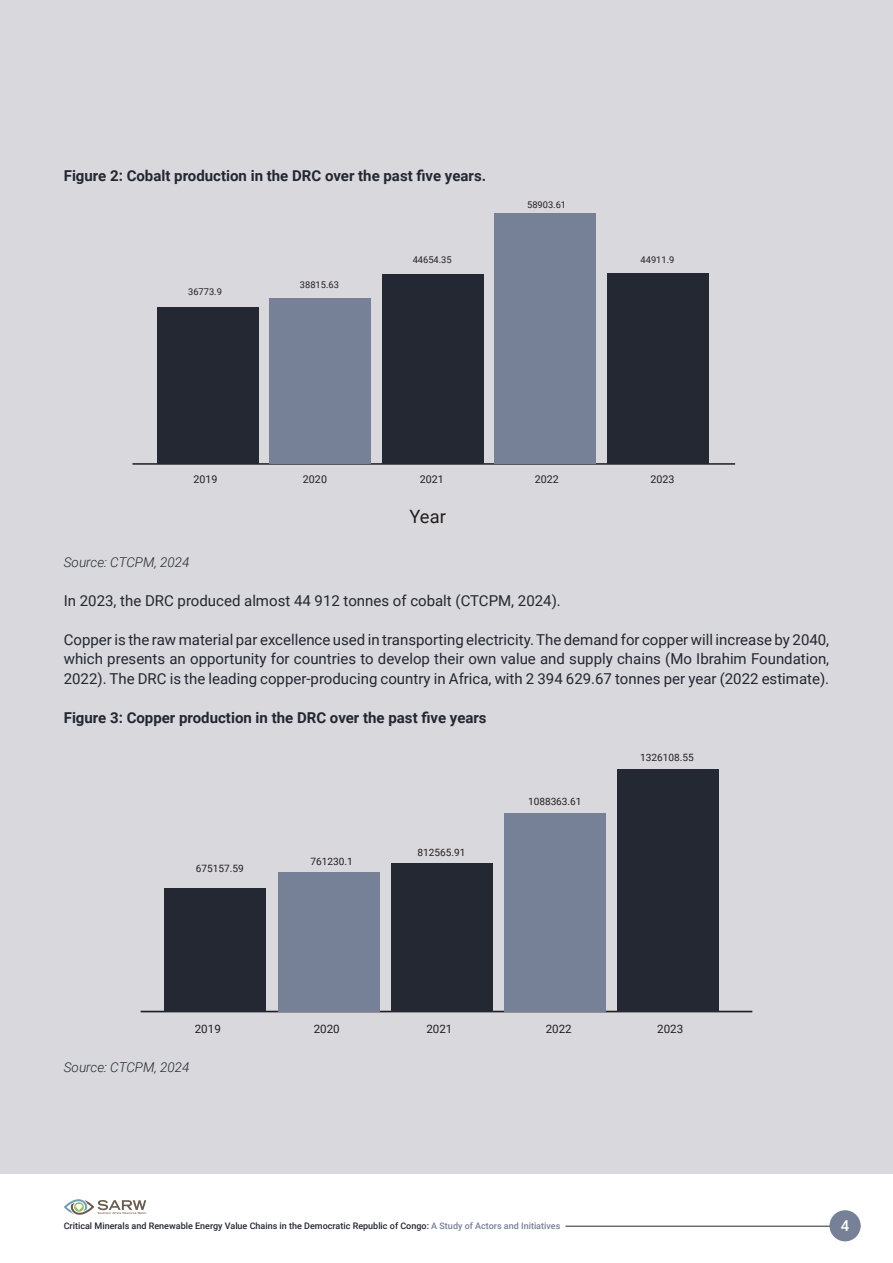
<style>
.page{position:relative;width:893px;height:1263px;background:#fff}
.page>*{position:absolute;margin:0;border:0;box-sizing:border-box;transform-origin:0 0}
.t1{font:18.3px "Roboto";color:#231f20}
.t2{font:15px/19.5px "Roboto";color:#222732;text-align:justify}
.t3{font:700 15px "Roboto";color:#222732}
.t4{font:500 15px "Roboto";color:#fff}
.t5{font:italic 300 13.5px "Roboto";color:#222732}
.t6{font:11.55px "Roboto";color:#231f20}
.t7{font:10.65px "Roboto";color:#231f20}
.t8{font:10.05px "Roboto";color:#231f20}
.t9{font:9.3px "Roboto";color:#231f20}
.t10{font:500 9px "Roboto";color:#222732}
.s1{color:#768097}
</style>
<div class="page">
<hr style="left:566px;top:1226px;width:295px;height:1px;background:#222732">
<svg style="left:64px;top:1199px;width:82px;height:16px"></svg>
<div style="left:829px;top:1210px;width:32px;height:31px;background:#768097;border-radius:50%"></div>
<div style="left:0;top:0;width:893px;height:1174px;background:#d9d8dc"></div>
<hr style="left:141px;top:1011px;width:611px;height:1px;background:#231f20">
<div style="left:617px;top:769px;width:102px;height:242px;background:#242833"></div>
<div style="left:504px;top:813px;width:102px;height:198px;background:#768097"></div>
<div style="left:391px;top:863px;width:102px;height:148px;background:#242833"></div>
<div style="left:278px;top:872px;width:102px;height:139px;background:#768097"></div>
<div style="left:165px;top:888px;width:101px;height:123px;background:#242833"></div>
<hr style="left:132px;top:463px;width:603px;height:2px;background:#231f20">
<div style="left:607px;top:273px;width:101px;height:191px;background:#242833"></div>
<div style="left:494px;top:213px;width:102px;height:251px;background:#768097"></div>
<div style="left:382px;top:274px;width:101px;height:190px;background:#242833"></div>
<div style="left:270px;top:299px;width:101px;height:165px;background:#768097"></div>
<div style="left:157px;top:308px;width:101px;height:156px;background:#242833"></div>
<p class="t3" style="left:64px;top:165px;width:424px">Figure 2: Cobalt production in the DRC over the past five years.</p>
<p class="t9" style="left:188px;top:285px;width:35px">36773.9</p>
<p class="t9" style="left:300px;top:278px;width:40px">38815.63</p>
<p class="t9" style="left:413px;top:253px;width:40px">44654.35</p>
<p class="t9" style="left:527px;top:198px;width:40px">58903.61</p>
<p class="t9" style="left:641px;top:253px;width:35px">44911.9</p>
<p class="t7" style="left:193px;top:472px;width:26px">2019</p>
<p class="t7" style="left:303px;top:472px;width:26px">2020</p>
<p class="t7" style="left:420px;top:472px;width:26px">2021</p>
<p class="t7" style="left:535px;top:472px;width:26px">2022</p>
<p class="t7" style="left:650px;top:472px;width:26px">2023</p>
<p class="t1" style="left:410px;top:503px;width:38px">Year</p>
<p class="t5" style="left:64px;top:553px;width:127px">Source: CTCPM, 2024</p>
<p class="t2" style="left:64px;top:590px;width:499px">In 2023, the DRC produced almost 44 912 tonnes of cobalt (CTCPM, 2024).</p>
<p class="t2" style="left:64px;top:629px;width:767px">Copper is the raw material par excellence used in transporting electricity. The demand for copper will increase by 2040, which presents an opportunity for countries to develop their own value and supply chains (Mo Ibrahim Foundation, 2022). The DRC is the leading copper-producing country in Africa, with 2 394 629.67 tonnes per year (2022 estimate).</p>
<p class="t3" style="left:64px;top:707px;width:424px">Figure 3: Copper production in the DRC over the past five years</p>
<p class="t8" style="left:196px;top:861px;width:49px">675157.59</p>
<p class="t8" style="left:310px;top:854px;width:44px">761230.1</p>
<p class="t8" style="left:417px;top:846px;width:49px">812565.91</p>
<p class="t8" style="left:528px;top:794px;width:55px">1088363.61</p>
<p class="t8" style="left:640px;top:750px;width:55px">1326108.55</p>
<p class="t6" style="left:195px;top:1021px;width:28px">2019</p>
<p class="t6" style="left:314px;top:1021px;width:28px">2020</p>
<p class="t6" style="left:426px;top:1021px;width:28px">2021</p>
<p class="t6" style="left:546px;top:1021px;width:28px">2022</p>
<p class="t6" style="left:657px;top:1021px;width:28px">2023</p>
<p class="t5" style="left:64px;top:1058px;width:127px">Source: CTCPM, 2024</p>
<p class="t10" style="left:64px;top:1220px;width:498px">Critical Minerals and Renewable Energy Value Chains in the Democratic Republic of Congo: <span class="s1">A Study of Actors and Initiatives</span></p>
<p class="t4" style="left:841px;top:1215px;width:10px">4</p>
</div>
